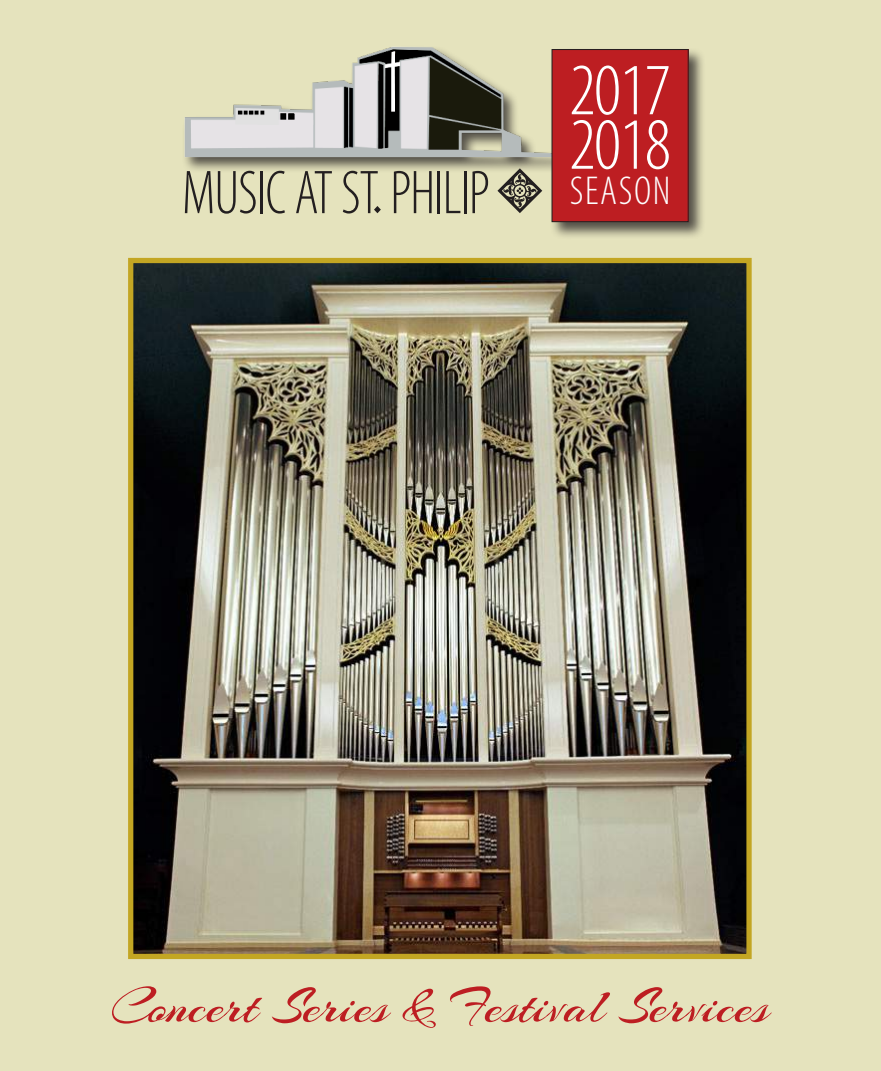
<style>
.page{position:relative;width:881px;height:1071px;background:#e5e3bd}
.page>*{position:absolute;margin:0;border:0;box-sizing:border-box;transform-origin:0 0}
.t1{font:300 condensed 74.02px/54.4px "Myriad Pro";letter-spacing:-.02em;color:#fff}
.t2{font:300 condensed 62.48px "Myriad Pro";letter-spacing:-.02em;color:#231f20;scale:.93 1}
.t3{font:52.5px "Arizonia";color:#bd1e22}
.s1{font-family:"Morpheus";font-weight:400;font-stretch:normal;font-size:65.8px}
</style>
<div class="page">
<img style="left:134px;top:264px;width:611px;height:689px">
<div style="left:128px;top:258px;width:623px;height:701px;border:5px solid #c3a623"></div>
<div style="left:182px;top:44px;width:387px;height:129px;background:#231f20;opacity:.75"></div>
<img style="left:182px;top:44px;width:387px;height:119px">
<div style="left:550px;top:47px;width:156px;height:193px;background:#231f20;opacity:.75"></div>
<div style="left:552px;top:50px;width:136px;height:172px;background:#bd1e22"></div>
<div style="left:551px;top:49px;width:137px;height:173px;border:1px solid #231f20"></div>
<h1 class="t1" style="left:569px;top:64px;width:104px">2017<br>2018</h1>
<p class="t2" style="left:182px;top:159px;width:527px">MUSIC AT ST<span class="s1">.</span>PHILIP■ <sup>SEASON</sup></p>
<p class="t3" style="left:111px;top:974px;width:660px">Concert Series &amp; Festival Services</p>
</div>
